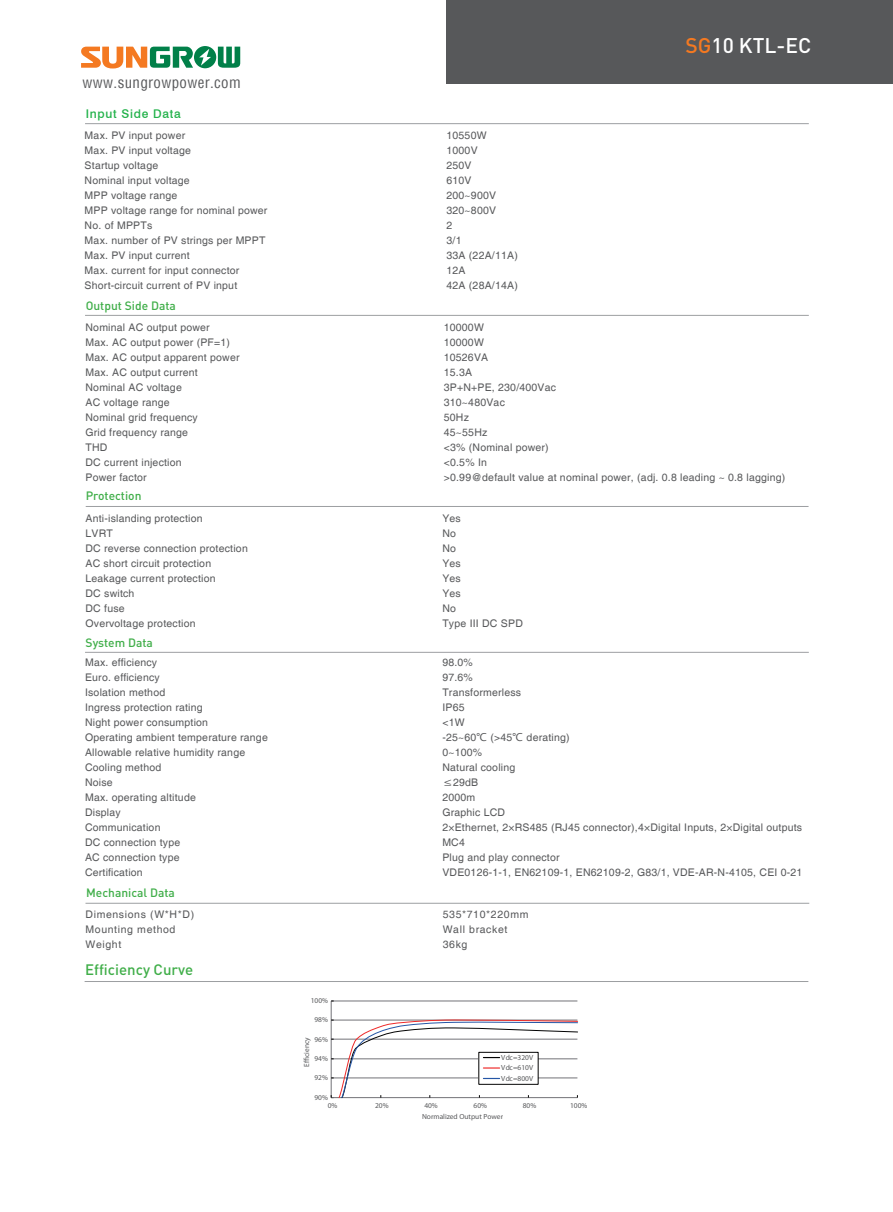
<style>
.page{position:relative;width:893px;height:1212px;background:#fff}
.page>*{position:absolute;margin:0;border:0;box-sizing:border-box;transform-origin:0 0}
.t1{font:500 21px "DIN";color:#fff}
.t2{font:condensed 15px "Helvetica";letter-spacing:.025em;color:#57585a}
.t3{font:500 15px "DIN";color:#40ae49}
.t4{font:500 12px "DIN";color:#40ae49}
.t5{font:500 12px "Swiss 721 BT";letter-spacing:.06em;color:#23b24b}
.t6{font:10.5px "Helvetica";letter-spacing:.02em;color:#57585a}
.t7{font:10.5px "Helvetica";letter-spacing:.06em;color:#57585a}
.t8{font:800 7.5px "Helvetica Neue LT Std";color:#57585a}
.t9{font:800 7.35px/10.6px "Helvetica Neue LT Std";color:#57585a;text-align:justify}
.s1{color:#f47921}
.s2{font-family:"Microsoft Ya Hei"}
</style>
<div class="page">
<hr style="left:331px;top:1001px;width:246px;height:1px;background:#727277">
<hr style="left:331px;top:1001px;width:1px;height:96px;background:#727277">
<svg style="left:331px;top:1019px;width:247px;height:80px"></svg>
<div style="left:446px;top:0;width:447px;height:84px;background:#57585a"></div>
<svg style="left:81px;top:46px;width:159px;height:22px"></svg>
<hr style="left:85px;top:123px;width:724px;height:1px;background:#9d9fa2">
<hr style="left:85px;top:315px;width:724px;height:1px;background:#9d9fa2">
<hr style="left:85px;top:652px;width:724px;height:1px;background:#9d9fa2">
<hr style="left:86px;top:903px;width:723px;height:1px;background:#9d9fa2">
<hr style="left:86px;top:506px;width:722px;height:1px;background:#9d9fa2">
<hr style="left:85px;top:981px;width:723px;height:1px;background:#9d9fa2">
<p class="t2" style="left:83px;top:72px;width:160px">www.sungrowpower.com</p>
<p class="t5" style="left:86px;top:107px;width:96px">Input Side Data</p>
<p class="t6" style="left:85px;top:129px;width:102px">Max. PV input power</p>
<p class="t6" style="left:85px;top:144px;width:108px">Max. PV input voltage</p>
<p class="t6" style="left:85px;top:159px;width:75px">Startup voltage</p>
<p class="t6" style="left:85px;top:174px;width:107px">Nominal input voltage</p>
<p class="t6" style="left:85px;top:189px;width:94px">MPP voltage range</p>
<p class="t6" style="left:85px;top:204px;width:184px">MPP voltage range for nominal power</p>
<p class="t6" style="left:85px;top:219px;width:69px">No. of MPPTs</p>
<p class="t6" style="left:85px;top:234px;width:182px">Max. number of PV strings per MPPT</p>
<p class="t6" style="left:85px;top:249px;width:107px">Max. PV input current</p>
<p class="t6" style="left:85px;top:264px;width:156px">Max. current for input connector</p>
<p class="t6" style="left:85px;top:279px;width:154px">Short-circuit current of PV input</p>
<p class="t6" style="left:86px;top:321px;width:126px">Nominal AC output power</p>
<p class="t6" style="left:86px;top:336px;width:146px">Max. AC output power (PF=1)</p>
<p class="t6" style="left:86px;top:351px;width:156px">Max. AC output apparent power</p>
<p class="t6" style="left:86px;top:366px;width:114px">Max. AC output current</p>
<p class="t6" style="left:86px;top:381px;width:98px">Nominal AC voltage</p>
<p class="t6" style="left:86px;top:396px;width:86px">AC voltage range</p>
<p class="t6" style="left:86px;top:411px;width:114px">Nominal grid frequency</p>
<p class="t6" style="left:86px;top:426px;width:104px">Grid frequency range</p>
<p class="t6" style="left:86px;top:441px;width:23px">THD</p>
<p class="t6" style="left:86px;top:456px;width:98px">DC current injection</p>
<p class="t6" style="left:86px;top:471px;width:63px">Power factor</p>
<p class="t6" style="left:86px;top:512px;width:119px">Anti-islanding protection</p>
<p class="t6" style="left:86px;top:527px;width:29px">LVRT</p>
<p class="t6" style="left:86px;top:542px;width:164px">DC reverse connection protection</p>
<p class="t6" style="left:86px;top:557px;width:127px">AC short circuit protection</p>
<p class="t6" style="left:86px;top:572px;width:132px">Leakage current protection</p>
<p class="t6" style="left:86px;top:587px;width:50px">DC switch</p>
<p class="t6" style="left:86px;top:602px;width:41px">DC fuse</p>
<p class="t6" style="left:86px;top:617px;width:112px">Overvoltage protection</p>
<p class="t4" style="left:86px;top:298px;width:92px">Output Side Data</p>
<p class="t4" style="left:86px;top:488px;width:57px">Protection</p>
<p class="t4" style="left:86px;top:635px;width:69px">System Data</p>
<p class="t6" style="left:85px;top:656px;width:74px">Max. efficiency</p>
<p class="t6" style="left:85px;top:671px;width:76px">Euro. efficiency</p>
<p class="t6" style="left:85px;top:686px;width:82px">Isolation method</p>
<p class="t6" style="left:85px;top:701px;width:119px">Ingress protection rating</p>
<p class="t6" style="left:85px;top:716px;width:125px">Night power consumption</p>
<p class="t6" style="left:85px;top:731px;width:184px">Operating ambient temperature range</p>
<p class="t6" style="left:85px;top:746px;width:162px">Allowable relative humidity range</p>
<p class="t6" style="left:85px;top:761px;width:78px">Cooling method</p>
<p class="t6" style="left:85px;top:776px;width:29px">Noise</p>
<p class="t6" style="left:85px;top:791px;width:112px">Max. operating altitude</p>
<p class="t6" style="left:85px;top:806px;width:37px">Display</p>
<p class="t6" style="left:85px;top:821px;width:77px">Communication</p>
<p class="t6" style="left:85px;top:836px;width:97px">DC connection type</p>
<p class="t6" style="left:85px;top:851px;width:96px">AC connection type</p>
<p class="t6" style="left:85px;top:866px;width:59px">Certification</p>
<p class="t4" style="left:86px;top:885px;width:90px">Mechanical Data</p>
<p class="t7" style="left:86px;top:908px;width:110px">Dimensions (W*H*D)</p>
<p class="t7" style="left:86px;top:923px;width:91px">Mounting method</p>
<p class="t6" style="left:86px;top:938px;width:37px">Weight</p>
<p class="t3" style="left:85px;top:960px;width:110px">Efficiency Curve</p>
<p class="t1" style="left:685px;top:32px;width:127px"><span class="s1">SG</span>10 KTL-EC</p>
<p class="t6" style="left:446px;top:129px;width:42px">10550W</p>
<p class="t6" style="left:446px;top:144px;width:33px">1000V</p>
<p class="t6" style="left:446px;top:159px;width:27px">250V</p>
<p class="t6" style="left:446px;top:174px;width:27px">610V</p>
<p class="t6" style="left:446px;top:189px;width:51px">200~900V</p>
<p class="t6" style="left:446px;top:204px;width:51px">320~800V</p>
<p class="t6" style="left:446px;top:219px;width:7px">2</p>
<p class="t6" style="left:446px;top:234px;width:17px">3/1</p>
<p class="t6" style="left:446px;top:249px;width:73px">33A (22A/11A)</p>
<p class="t6" style="left:446px;top:264px;width:21px">12A</p>
<p class="t6" style="left:446px;top:279px;width:73px">42A (28A/14A)</p>
<p class="t6" style="left:444px;top:321px;width:42px">10000W</p>
<p class="t6" style="left:444px;top:336px;width:42px">10000W</p>
<p class="t6" style="left:444px;top:351px;width:46px">10526VA</p>
<p class="t6" style="left:444px;top:366px;width:30px">15.3A</p>
<p class="t6" style="left:444px;top:381px;width:114px">3P+N+PE, 230/400Vac</p>
<p class="t6" style="left:444px;top:396px;width:63px">310~480Vac</p>
<p class="t6" style="left:444px;top:411px;width:27px">50Hz</p>
<p class="t6" style="left:444px;top:426px;width:45px">45~55Hz</p>
<p class="t6" style="left:444px;top:441px;width:107px">&lt;3% (Nominal power)</p>
<p class="t6" style="left:444px;top:456px;width:45px">&lt;0.5% In</p>
<p class="t6" style="left:444px;top:471px;width:343px">&gt;0.99@default value at nominal power, (adj. 0.8 leading ~ 0.8 lagging)</p>
<p class="t6" style="left:442px;top:512px;width:20px">Yes</p>
<p class="t6" style="left:442px;top:527px;width:15px">No</p>
<p class="t6" style="left:442px;top:542px;width:15px">No</p>
<p class="t6" style="left:442px;top:557px;width:20px">Yes</p>
<p class="t6" style="left:442px;top:572px;width:20px">Yes</p>
<p class="t6" style="left:442px;top:587px;width:20px">Yes</p>
<p class="t6" style="left:442px;top:602px;width:15px">No</p>
<p class="t6" style="left:442px;top:617px;width:82px">Type III DC SPD</p>
<p class="t6" style="left:442px;top:656px;width:32px">98.0%</p>
<p class="t6" style="left:442px;top:671px;width:32px">97.6%</p>
<p class="t6" style="left:442px;top:686px;width:80px">Transformerless</p>
<p class="t6" style="left:442px;top:701px;width:24px">IP65</p>
<p class="t6" style="left:442px;top:716px;width:24px">&lt;1W</p>
<p class="t6" style="left:442px;top:731px;width:129px">-25~60<span class="s2">℃</span> (&gt;45<span class="s2">℃</span> derating)</p>
<p class="t6" style="left:442px;top:746px;width:41px">0~100%</p>
<p class="t6" style="left:442px;top:761px;width:74px">Natural cooling</p>
<p class="t6" style="left:442px;top:776px;width:37px">≤29dB</p>
<p class="t6" style="left:442px;top:791px;width:34px">2000m</p>
<p class="t6" style="left:442px;top:806px;width:64px">Graphic LCD</p>
<p class="t6" style="left:442px;top:821px;width:361px">2×Ethernet, 2×RS485 (RJ45 connector),4×Digital Inputs, 2×Digital outputs</p>
<p class="t6" style="left:442px;top:836px;width:24px">MC4</p>
<p class="t6" style="left:442px;top:851px;width:119px">Plug and play connector</p>
<p class="t6" style="left:442px;top:866px;width:362px">VDE0126-1-1, EN62109-1, EN62109-2, G83/1, VDE-AR-N-4105, CEI 0-21</p>
<p class="t9" style="left:311px;top:995px;width:19px">100%</p>
<p class="t9" style="left:314px;top:1015px;width:15px">98%</p>
<p class="t9" style="left:314px;top:1034px;width:15px">96%</p>
<p class="t8" style="left:303px;top:1067px;width:31px;rotate:-90deg">Efficiency</p>
<p class="t9" style="left:314px;top:1053px;width:15px">94%</p>
<p class="t9" style="left:314px;top:1073px;width:15px">92%</p>
<p class="t9" style="left:314px;top:1092px;width:15px">90%</p>
<p class="t7" style="left:443px;top:908px;width:87px">535*710*220mm</p>
<p class="t7" style="left:443px;top:923px;width:66px">Wall bracket</p>
<p class="t6" style="left:443px;top:938px;width:26px">36kg</p>
<p class="t9" style="left:501px;top:1052px;width:34px">Vdc=320V Vdc=610V Vdc=800V</p>
<p class="t9" style="left:328px;top:1100px;width:11px">0%</p>
<p class="t9" style="left:375px;top:1100px;width:15px">20%</p>
<p class="t9" style="left:424px;top:1100px;width:15px">40%</p>
<p class="t9" style="left:474px;top:1100px;width:15px">60%</p>
<p class="t9" style="left:523px;top:1100px;width:15px">80%</p>
<p class="t9" style="left:570px;top:1100px;width:19px">100%</p>
<p class="t9" style="left:422px;top:1111px;width:83px">Normalized Output Power</p>
</div>
